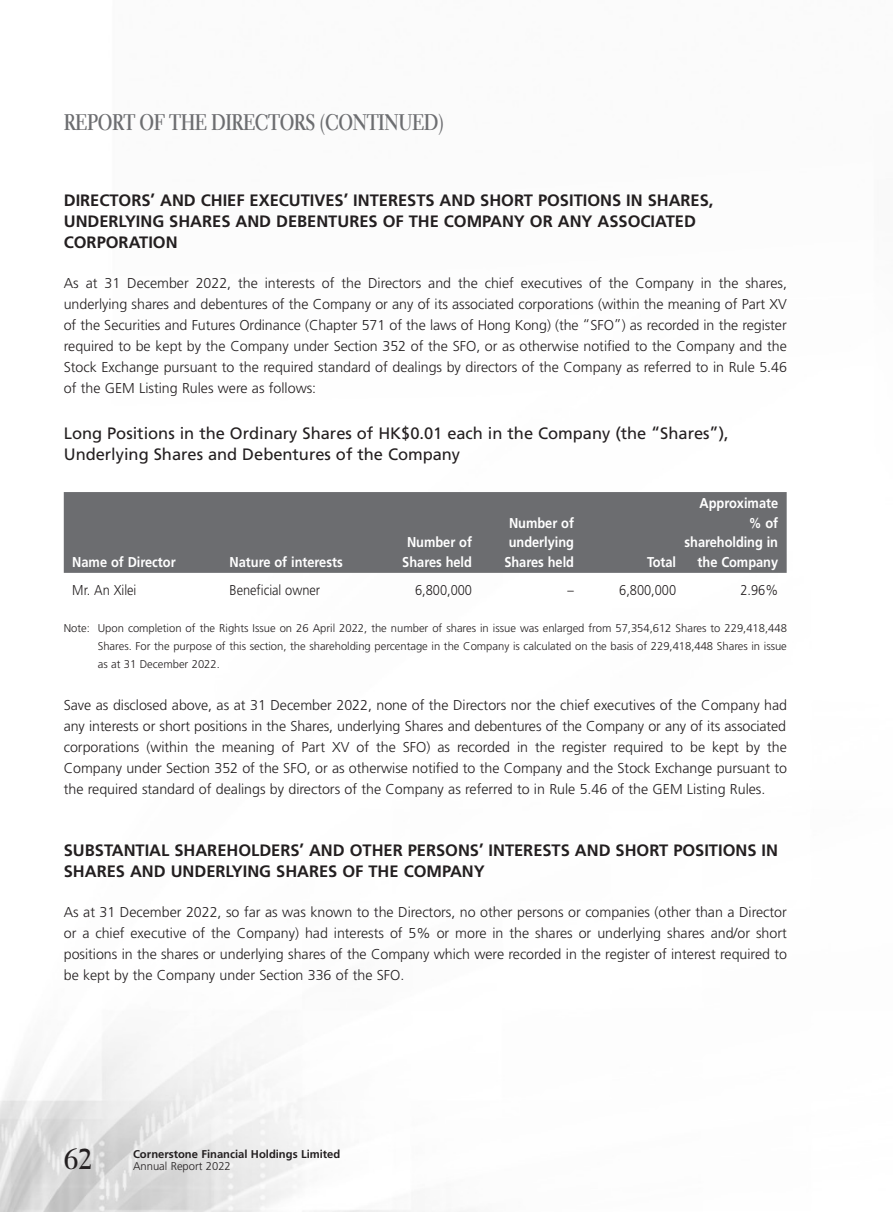
<style>
.page{position:relative;width:893px;height:1212px;background:#fff}
.page>*{position:absolute;margin:0;border:0;box-sizing:border-box;transform-origin:0 0}
.t1{font:700 28.5px "Electra LT Std";color:#231f20}
.t2{font:700 22.5px "Electra LT Std";letter-spacing:-.03em;color:#6c6d70;scale:.8 1}
.Heading_1{font:700 16.5px/21px "Frutiger LT Std";color:#231f20}
.Heading_2{font:16.5px/21px "Frutiger LT Std";color:#231f20}
.Body_Text{font:300 14.25px/21px "Frutiger LT Std";color:#231f20;text-align:justify}
.Body_Text-2{font:700 14.25px/19.5px "Frutiger LT Std";color:#fff;text-align:center;scale:.9 1}
.Body_Text-3{font:300 14.25px "Frutiger LT Std";color:#231f20;scale:.9 1}
.Notes{font:300 11.25px/18px "Frutiger LT Std";color:#231f20;text-align:justify}
.t3{font:700 11.25px "Frutiger LT Std";color:#231f20}
</style>
<div class="page">
<img style="left:0;top:492px;width:410px;height:720px">
<div style="left:64px;top:492px;width:723px;height:81px;background:#6c6d70"></div>
<h2 class="t2" style="left:64px;top:108px;width:477px">REPORT OF THE DIRECTORS (CONTINUED)</h2>
<p class="Heading_1" style="left:64px;top:190px;width:651px">DIRECTORS’ AND CHIEF EXECUTIVES’ INTERESTS AND SHORT POSITIONS IN SHARES,<br>UNDERLYING SHARES AND DEBENTURES OF THE COMPANY OR ANY ASSOCIATED<br>CORPORATION</p>
<p class="Body_Text" style="left:64px;top:273px;width:725px">As at 31 December 2022, the interests of the Directors and the chief executives of the Company in the shares, underlying shares and debentures of the Company or any of its associated corporations (within the meaning of Part XV of the Securities and Futures Ordinance (Chapter 571 of the laws of Hong Kong) (the “SFO”) as recorded in the register required to be kept by the Company under Section 352 of the SFO, or as otherwise notified to the Company and the Stock Exchange pursuant to the required standard of dealings by directors of the Company as referred to in Rule 5.46 of the GEM Listing Rules were as follows:</p>
<p class="Heading_2" style="left:64px;top:423px;width:666px">Long Positions in the Ordinary Shares of HK$0.01 each in the Company (the “Shares”),<br>Underlying Shares and Debentures of the Company</p>
<p class="Body_Text-2" style="left:72px;top:552px;width:116px">Name of Director</p>
<p class="Body_Text-2" style="left:230px;top:552px;width:127px">Nature of interests</p>
<p class="Body_Text-2" style="left:402px;top:533px;width:79px">Number of<br>Shares held</p>
<p class="Body_Text-2" style="left:504px;top:513px;width:79px">Number of underlying<br>Shares held</p>
<p class="Body_Text-2" style="left:647px;top:552px;width:34px">Total</p>
<p class="Body_Text-2" style="left:685px;top:494px;width:105px;text-align:right">Approximate % of shareholding in the Company</p>
<p class="Body_Text-3" style="left:72px;top:582px;width:73px">Mr. An Xilei</p>
<p class="Body_Text-3" style="left:230px;top:582px;width:102px">Beneficial owner</p>
<p class="Body_Text-3" style="left:415px;top:582px;width:65px">6,800,000</p>
<p class="Body_Text-3" style="left:568px;top:582px;width:9px">–</p>
<p class="Body_Text-3" style="left:619px;top:582px;width:65px">6,800,000</p>
<p class="Body_Text-3" style="left:740px;top:582px;width:43px">2.96%</p>
<p class="Notes" style="left:98px;top:620px;width:691px;text-indent:-34px">Note: Upon completion of the Rights Issue on 26 April 2022, the number of shares in issue was enlarged from 57,354,612 Shares to 229,418,448<br>Shares. For the purpose of this section, the shareholding percentage in the Company is calculated on the basis of 229,418,448 Shares in issue as at 31 December 2022.</p>
<p class="Body_Text" style="left:64px;top:695px;width:725px">Save as disclosed above, as at 31 December 2022, none of the Directors nor the chief executives of the Company had any interests or short positions in the Shares, underlying Shares and debentures of the Company or any of its associated corporations (within the meaning of Part XV of the SFO) as recorded in the register required to be kept by the Company under Section 352 of the SFO, or as otherwise notified to the Company and the Stock Exchange pursuant to the required standard of dealings by directors of the Company as referred to in Rule 5.46 of the GEM Listing Rules.</p>
<p class="Heading_1" style="left:64px;top:839px;width:716px">SUBSTANTIAL SHAREHOLDERS’ AND OTHER PERSONS’ INTERESTS AND SHORT POSITIONS IN<br>SHARES AND UNDERLYING SHARES OF THE COMPANY</p>
<p class="Body_Text" style="left:64px;top:901px;width:725px">As at 31 December 2022, so far as was known to the Directors, no other persons or companies (other than a Director or a chief executive of the Company) had interests of 5% or more in the shares or underlying shares and/or short positions in the shares or underlying shares of the Company which were recorded in the register of interest required to be kept by the Company under Section 336 of the SFO.</p>
<h1 class="t1" style="left:64px;top:1141px;width:30px">62</h1>
<p class="t3" style="left:133px;top:1147px;width:209px">Cornerstone Financial Holdings Limited</p>
<p class="Notes" style="left:133px;top:1157px;width:99px">Annual Report 2022</p>
</div>
